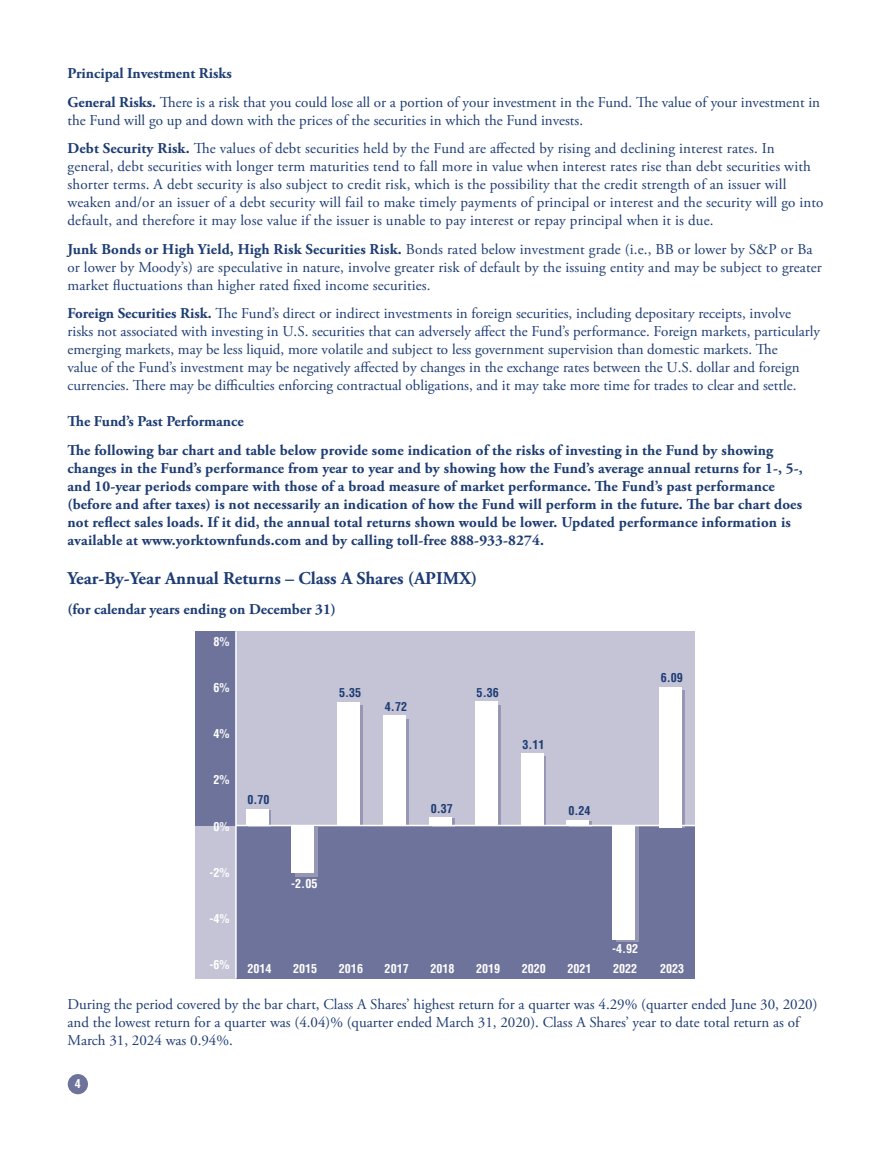
<style>
.page{position:relative;width:891px;height:1161px;background:#fff}
.page>*{position:absolute;margin:0;border:0;box-sizing:border-box;transform-origin:0 0}
.t1{font:700 18px "Adobe Garamond Pro";color:#1d3c73}
.t2{font:15px/18px "Adobe Garamond Pro";color:#1d3c73}
.t3{font:700 15px/18px "Adobe Garamond Pro";letter-spacing:.01em;color:#1d3c73}
.t4{font:700 condensed 12px "Helvetica LT Std";color:#fff}
.t5{font:700 condensed 12px "Helvetica LT Std";color:#1d3c73}
.s1{font-weight:700}
</style>
<div class="page">
<div style="left:68px;top:1074px;width:20px;height:20px;background:#6e739b;border-radius:50%"></div>
<div style="left:195px;top:803px;width:41px;height:175px;background:#c4c4d6"></div>
<div style="left:195px;top:631px;width:41px;height:195px;background:#6e739b"></div>
<div style="left:236px;top:631px;width:459px;height:195px;background:#c4c4d6"></div>
<div style="left:236px;top:825px;width:459px;height:153px;background:#6e739b"></div>
<hr style="left:235px;top:631px;width:2px;height:347px;background:#fff">
<div style="left:616px;top:826px;width:22px;height:116px;background:#9697b5"></div>
<div style="left:612px;top:826px;width:23px;height:114px;background:#fff"></div>
<div style="left:295px;top:827px;width:22px;height:49px;background:#9697b5"></div>
<div style="left:291px;top:826px;width:23px;height:47px;background:#fff"></div>
<svg style="left:249px;top:810px;width:22px;height:17px"></svg>
<div style="left:246px;top:809px;width:22px;height:17px;background:#fff"></div>
<div style="left:340px;top:705px;width:23px;height:121px;background:#9697b5"></div>
<div style="left:338px;top:702px;width:22px;height:124px;background:#fff"></div>
<div style="left:386px;top:719px;width:23px;height:107px;background:#9697b5"></div>
<div style="left:383px;top:715px;width:23px;height:111px;background:#fff"></div>
<svg style="left:452px;top:818px;width:2px;height:7px"></svg>
<div style="left:429px;top:817px;width:23px;height:9px;background:#fff"></div>
<div style="left:478px;top:705px;width:22px;height:121px;background:#9697b5"></div>
<div style="left:475px;top:702px;width:23px;height:124px;background:#fff"></div>
<div style="left:524px;top:756px;width:22px;height:70px;background:linear-gradient(to bottom,#9596b4,#999ab7)"></div>
<div style="left:521px;top:754px;width:22px;height:72px;background:#fff"></div>
<svg style="left:589px;top:821px;width:3px;height:4px"></svg>
<div style="left:567px;top:820px;width:22px;height:6px;background:#fff"></div>
<div style="left:662px;top:690px;width:22px;height:138px;background:#9697b5"></div>
<div style="left:659px;top:687px;width:23px;height:141px;background:#fff"></div>
<hr style="left:236px;top:825px;width:460px;height:1px;background:#fff">
<p class="t2" style="left:68px;top:60px;width:754px;line-height:28.5px"><span class="s1">Principal Investment Risks<br>General Risks.</span> There is a risk that you could lose all or a portion of your investment in the Fund. The value of your investment in</p>
<p class="t2" style="left:68px;top:106px;width:709px;line-height:28.5px">the Fund will go up and down with the prices of the securities in which the Fund invests.<br><span class="s1">Debt Security Risk.</span> The values of debt securities held by the Fund are affected by rising and declining interest rates. In</p>
<p class="t2" style="left:68px;top:158px;width:758px">general, debt securities with longer term maturities tend to fall more in value when interest rates rise than debt securities with shorter terms. A debt security is also subject to credit risk, which is the possibility that the credit strength of an issuer will weaken and/or an issuer of a debt security will fail to make timely payments of principal or interest and the security will go into default, and therefore it may lose value if the issuer is unable to pay interest or repay principal when it is due.</p>
<p class="t2" style="left:68px;top:241px;width:756px"><span class="s1">Junk Bonds or High Yield, High Risk Securities Risk.</span> Bonds rated below investment grade (i.e., BB or lower by S&amp;P or Ba or lower by Moody’s) are speculative in nature, involve greater risk of default by the issuing entity and may be subject to greater market fluctuations than higher rated fixed income securities.</p>
<p class="t2" style="left:68px;top:305px;width:754px"><span class="s1">Foreign Securities Risk.</span> The Fund’s direct or indirect investments in foreign securities, including depositary receipts, involve risks not associated with investing in U.S. securities that can adversely affect the Fund’s performance. Foreign markets, particularly emerging markets, may be less liquid, more volatile and subject to less government supervision than domestic markets. The<br>value of the Fund’s investment may be negatively affected by changes in the exchange rates between the U.S. dollar and foreign currencies. There may be difficulties enforcing contractual obligations, and it may take more time for trades to clear and settle.</p>
<p class="t3" style="left:68px;top:408px;width:707px;line-height:28.5px">The Fund’s Past Performance<br>The following bar chart and table below provide some indication of the risks of investing in the Fund by showing</p>
<p class="t3" style="left:68px;top:459px;width:737px">changes in the Fund’s performance from year to year and by showing how the Fund’s average annual returns for 1-, 5-, and 10-year periods compare with those of a broad measure of market performance. The Fund’s past performance (before and after taxes) is not necessarily an indication of how the Fund will perform in the future. The bar chart does not reflect sales loads. If it did, the annual total returns shown would be lower. Updated performance information is available at www.yorktownfunds.com and by calling toll-free 888-933-8274.</p>
<p class="t1" style="left:68px;top:568px;width:411px">Year-By-Year Annual Returns – Class A Shares (APIMX)</p>
<p class="t3" style="left:68px;top:600px;width:270px">(for calendar years ending on December 31)</p>
<p class="t4" style="left:213px;top:634px;width:18px">8%</p>
<p class="t4" style="left:213px;top:680px;width:18px">6%</p>
<p class="t4" style="left:213px;top:726px;width:18px">4%</p>
<p class="t4" style="left:213px;top:773px;width:18px">2%</p>
<p class="t4" style="left:213px;top:819px;width:18px">0%</p>
<p class="t4" style="left:209px;top:865px;width:22px">-2%</p>
<p class="t4" style="left:209px;top:911px;width:22px">-4%</p>
<p class="t4" style="left:209px;top:957px;width:22px">-6%</p>
<p class="t5" style="left:247px;top:792px;width:24px">0.70</p>
<p class="t5" style="left:339px;top:686px;width:24px">5.35</p>
<p class="t5" style="left:477px;top:685px;width:24px">5.36</p>
<p class="t5" style="left:385px;top:699px;width:24px">4.72</p>
<p class="t5" style="left:431px;top:801px;width:24px">0.37</p>
<p class="t5" style="left:523px;top:737px;width:24px">3.11</p>
<p class="t4" style="left:291px;top:876px;width:28px">-2.05</p>
<p class="t5" style="left:568px;top:804px;width:24px">0.24</p>
<p class="t5" style="left:661px;top:670px;width:24px">6.09</p>
<p class="t4" style="left:612px;top:942px;width:28px">-4.92</p>
<p class="t4" style="left:248px;top:961px;width:26px">2014</p>
<p class="t4" style="left:293px;top:961px;width:26px">2015</p>
<p class="t4" style="left:339px;top:961px;width:26px">2016</p>
<p class="t4" style="left:385px;top:961px;width:26px">2017</p>
<p class="t4" style="left:430px;top:961px;width:26px">2018</p>
<p class="t4" style="left:476px;top:961px;width:26px">2019</p>
<p class="t4" style="left:522px;top:961px;width:26px">2020</p>
<p class="t4" style="left:567px;top:961px;width:26px">2021</p>
<p class="t4" style="left:613px;top:961px;width:26px">2022</p>
<p class="t4" style="left:660px;top:961px;width:26px">2023</p>
<p class="t2" style="left:68px;top:996px;width:752px">During the period covered by the bar chart, Class A Shares’ highest return for a quarter was 4.29% (quarter ended June 30, 2020) and the lowest return for a quarter was (4.04)% (quarter ended March 31, 2020). Class A Shares’ year to date total return as of<br>March 31, 2024 was 0.94%.</p>
<p class="t4" style="left:75px;top:1076px;width:7px">4</p>
</div>
